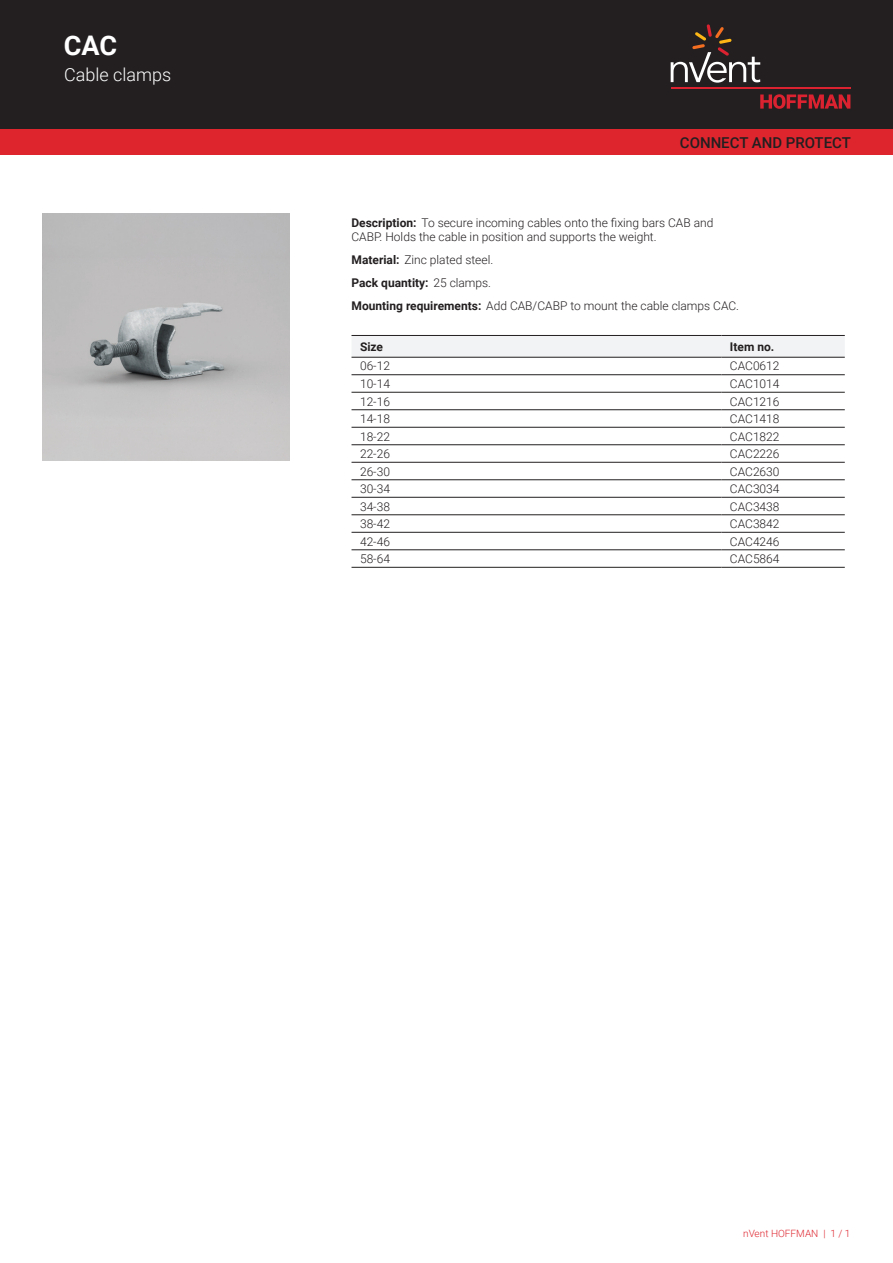
<style>
.page{position:relative;width:893px;height:1263px;background:#fff}
.page>*{position:absolute;margin:0;border:0;box-sizing:border-box;transform-origin:0 0}
.t1{font:700 27px "Roboto";color:#fff}
.t2{font:300 18px "Roboto";color:#fff}
.t3{font:500 15px "Roboto";color:#231f20}
.t4{font:300 12px/23px "Roboto";color:#231f20}
.t5{font:700 12px "Roboto";color:#231f20}
.t6{font:300 10.05px "Roboto";color:#de252e}
.s1{font-weight:700}
</style>
<div class="page">
<div style="left:0;top:0;width:893px;height:129px;background:#231f20"></div>
<svg style="left:760px;top:94px;width:90px;height:15px"></svg>
<hr style="left:671px;top:88px;width:179px;height:1px;background:#db2230">
<svg style="left:671px;top:24px;width:89px;height:59px"></svg>
<div style="left:0;top:129px;width:893px;height:26px;background:#de252e"></div>
<div style="left:351px;top:336px;width:494px;height:21px;background:#f2f3f4"></div>
<hr style="left:351px;top:335px;width:370px;height:1px;background:#231f20">
<hr style="left:721px;top:335px;width:124px;height:1px;background:#231f20">
<hr style="left:351px;top:374px;width:370px;height:1px;background:#231f20">
<hr style="left:721px;top:374px;width:124px;height:1px;background:#231f20">
<hr style="left:351px;top:392px;width:370px;height:1px;background:#231f20">
<hr style="left:721px;top:392px;width:124px;height:1px;background:#231f20">
<hr style="left:351px;top:409px;width:370px;height:1px;background:#231f20">
<hr style="left:721px;top:409px;width:124px;height:1px;background:#231f20">
<hr style="left:351px;top:427px;width:370px;height:1px;background:#231f20">
<hr style="left:721px;top:427px;width:124px;height:1px;background:#231f20">
<hr style="left:351px;top:444px;width:370px;height:1px;background:#231f20">
<hr style="left:721px;top:444px;width:124px;height:1px;background:#231f20">
<hr style="left:351px;top:462px;width:370px;height:1px;background:#231f20">
<hr style="left:721px;top:462px;width:124px;height:1px;background:#231f20">
<hr style="left:351px;top:479px;width:370px;height:1px;background:#231f20">
<hr style="left:721px;top:479px;width:124px;height:1px;background:#231f20">
<hr style="left:351px;top:497px;width:370px;height:1px;background:#231f20">
<hr style="left:721px;top:497px;width:124px;height:1px;background:#231f20">
<hr style="left:351px;top:514px;width:370px;height:1px;background:#231f20">
<hr style="left:721px;top:514px;width:124px;height:1px;background:#231f20">
<hr style="left:351px;top:532px;width:370px;height:1px;background:#231f20">
<hr style="left:721px;top:532px;width:124px;height:1px;background:#231f20">
<hr style="left:351px;top:549px;width:370px;height:1px;background:#231f20">
<hr style="left:721px;top:549px;width:124px;height:1px;background:#231f20">
<hr style="left:351px;top:567px;width:370px;height:1px;background:#231f20">
<hr style="left:721px;top:567px;width:124px;height:1px;background:#231f20">
<hr style="left:351px;top:357px;width:370px;height:1px;background:#231f20">
<hr style="left:721px;top:357px;width:124px;height:1px;background:#231f20">
<img style="left:43px;top:213px;width:246px;height:247px">
<h1 class="t1" style="left:64px;top:27px;width:55px">CAC</h1>
<h2 class="t2" style="left:64px;top:62px;width:108px">Cable clamps</h2>
<p class="t3" style="left:680px;top:132px;width:173px">CONNECT AND PROTECT</p>
<p class="t4" style="left:351px;top:215px;width:363px;line-height:14.4px"><span class="s1">Description:</span> To secure incoming cables onto the fixing bars CAB and<br>CABP. Holds the cable in position and supports the weight.</p>
<p class="t4" style="left:351px;top:248px;width:389px"><span class="s1">Material:</span> Zinc plated steel.<br><span class="s1">Pack quantity:</span> 25 clamps.<br><span class="s1">Mounting requirements:</span> Add CAB/CABP to mount the cable clamps CAC.</p>
<p class="t5" style="left:360px;top:338px;width:25px">Size</p>
<p class="t5" style="left:730px;top:338px;width:46px">Item no.</p>
<p class="t4" style="left:360px;top:354px;width:32px">06-12</p>
<p class="t4" style="left:730px;top:354px;width:51px">CAC0612</p>
<p class="t4" style="left:360px;top:372px;width:32px">10-14</p>
<p class="t4" style="left:730px;top:372px;width:51px">CAC1014</p>
<p class="t4" style="left:360px;top:389px;width:32px">12-16</p>
<p class="t4" style="left:730px;top:389px;width:51px">CAC1216</p>
<p class="t4" style="left:360px;top:407px;width:32px">14-18</p>
<p class="t4" style="left:730px;top:407px;width:51px">CAC1418</p>
<p class="t4" style="left:360px;top:424px;width:32px">18-22</p>
<p class="t4" style="left:730px;top:424px;width:51px">CAC1822</p>
<p class="t4" style="left:360px;top:442px;width:32px">22-26</p>
<p class="t4" style="left:730px;top:442px;width:51px">CAC2226</p>
<p class="t4" style="left:360px;top:459px;width:32px">26-30</p>
<p class="t4" style="left:730px;top:459px;width:51px">CAC2630</p>
<p class="t4" style="left:360px;top:477px;width:32px">30-34</p>
<p class="t4" style="left:730px;top:477px;width:51px">CAC3034</p>
<p class="t4" style="left:360px;top:494px;width:32px">34-38</p>
<p class="t4" style="left:730px;top:494px;width:51px">CAC3438</p>
<p class="t4" style="left:360px;top:512px;width:32px">38-42</p>
<p class="t4" style="left:730px;top:512px;width:51px">CAC3842</p>
<p class="t4" style="left:360px;top:529px;width:32px">42-46</p>
<p class="t4" style="left:730px;top:529px;width:51px">CAC4246</p>
<p class="t4" style="left:360px;top:547px;width:32px">58-64</p>
<p class="t4" style="left:730px;top:547px;width:51px">CAC5864</p>
<p class="t6" style="left:743px;top:1226px;width:109px">nVent HOFFMAN | 1 / 1</p>
</div>
